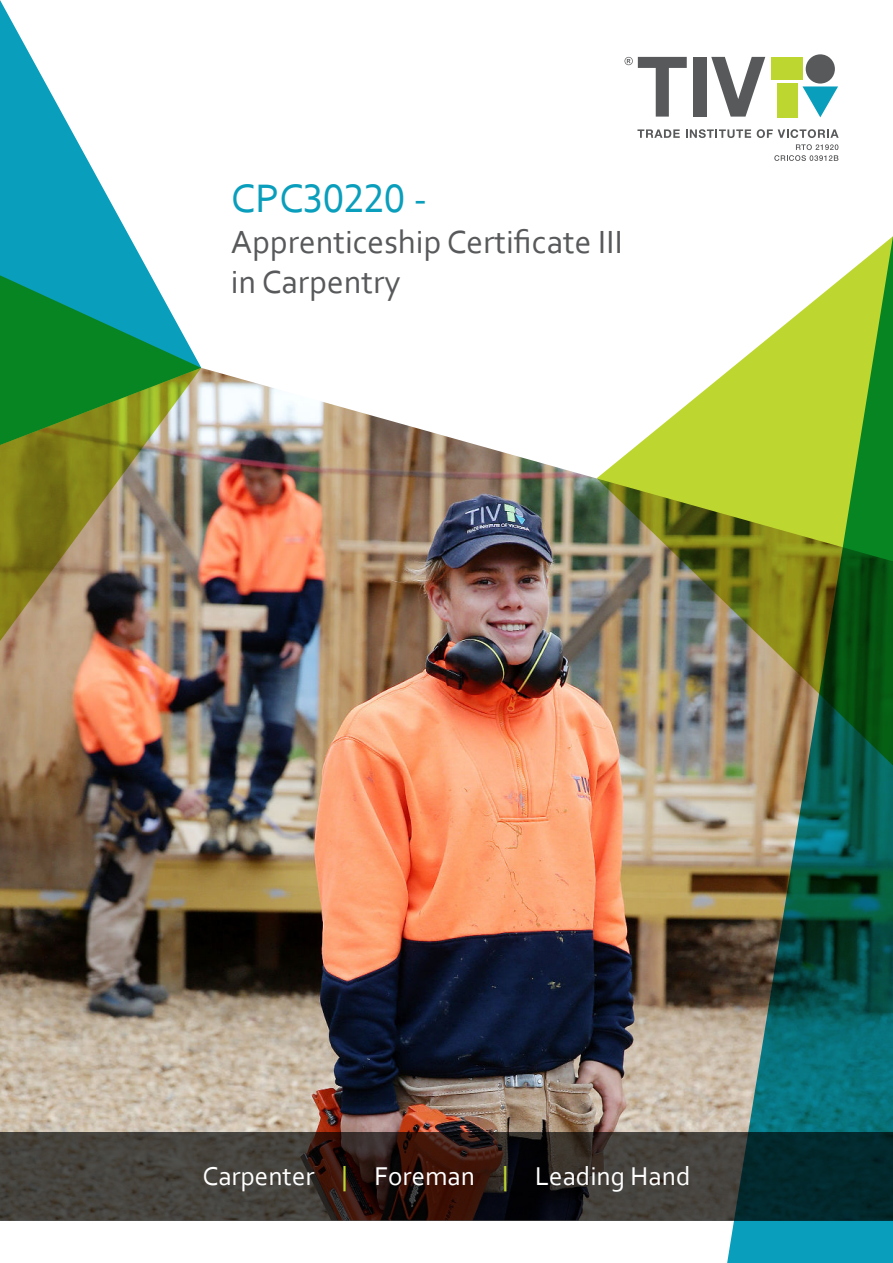
<style>
.page{position:relative;width:893px;height:1263px;background:#fff}
.page>*{position:absolute;margin:0;border:0;box-sizing:border-box;transform-origin:0 0}
.t1{font:41.7px "Corbel";color:#0a9ebd}
.t2{font:33.6px/40.3px "Corbel";color:#58595b}
.t3{font:27px "Corbel";color:#fff}
.s1{color:#bed730}
</style>
<div class="page">
<img style="left:0;top:368px;width:727px;height:764px">
<img style="left:597px;top:368px;width:130px;height:397px">
<img style="left:0;top:445px;width:201px;height:196px">
<img style="left:727px;top:236px;width:166px;height:1027px">
<svg style="left:0;top:0;width:201px;height:445px"></svg>
<svg style="left:0;top:1132px;width:893px;height:88px;background:#31312d"></svg>
<div style="left:693px;top:57px;width:13px;height:60px;background:#58595b"></div>
<svg style="left:711px;top:57px;width:54px;height:60px"></svg>
<svg style="left:637px;top:129px;width:43px;height:9px"></svg>
<svg style="left:686px;top:129px;width:65px;height:9px"></svg>
<svg style="left:757px;top:129px;width:82px;height:9px"></svg>
<div style="left:806px;top:54px;width:29px;height:30px;background:#58595b;border-radius:50%"></div>
<svg style="left:802px;top:86px;width:36px;height:31px"></svg>
<div style="left:777px;top:83px;width:21px;height:34px;background:#bed730"></div>
<div style="left:772px;top:57px;width:31px;height:23px;background:#bed730"></div>
<svg style="left:624px;top:57px;width:63px;height:60px"></svg>
<svg style="left:774px;top:144px;width:64px;height:17px"></svg>
<p class="t1" style="left:231px;top:173px;width:198px">CPC30220 -</p>
<p class="t2" style="left:231px;top:221px;width:394px">Apprenticeship Certificate III in Carpentry</p>
<p class="t3" style="left:202px;top:1166px;width:490px">Carpenter <span class="s1">|</span> Foreman <span class="s1">|</span> Leading Hand</p>
</div>
